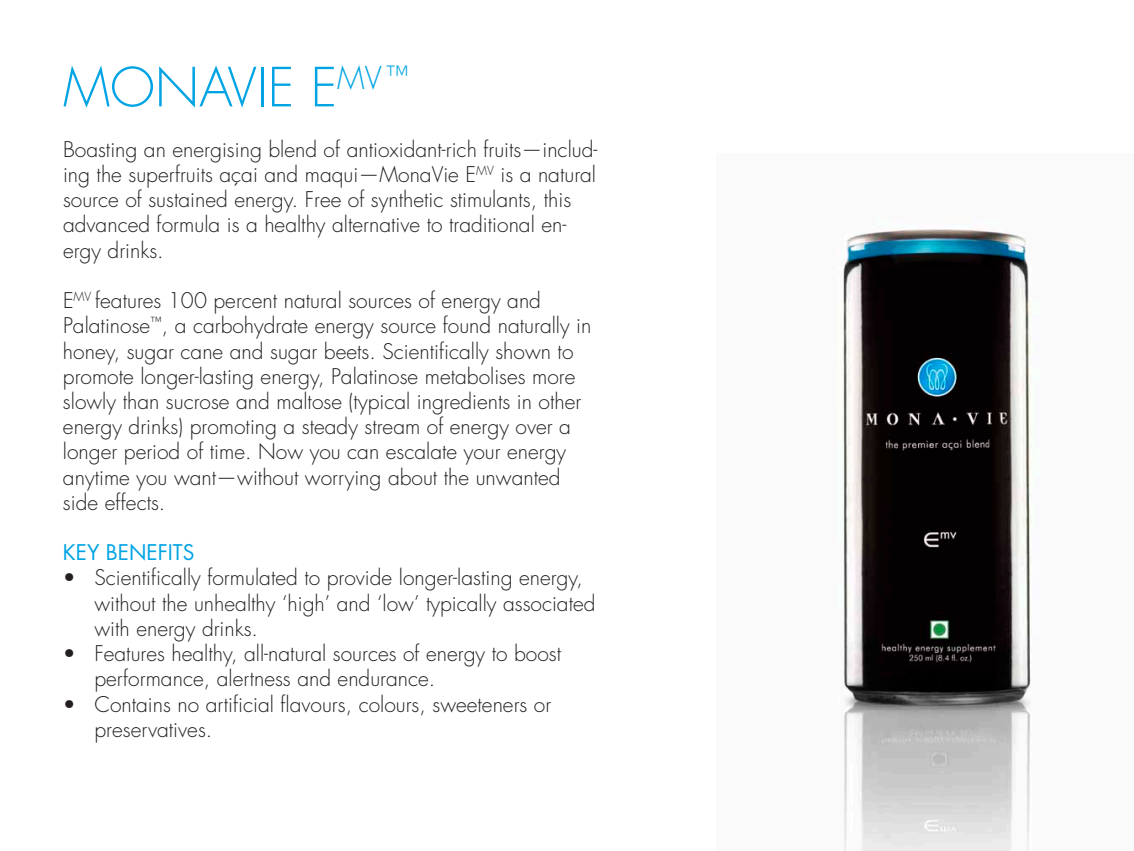
<style>
.page{position:relative;width:1134px;height:851px;background:#fff}
.page>*{position:absolute;margin:0;border:0;box-sizing:border-box;transform-origin:0 0}
.t1{font:300 52.5px "Futura Std";color:#00a4e4}
.t2{font:300 21px/25.2px "Futura Std";color:#231f20}
.t3{font:21px "Futura Std";color:#00a4e4}
</style>
<div class="page">
<img style="left:843px;top:227px;width:189px;height:623px">
<h1 class="t1" style="left:63px;top:55px;width:347px">MonaVi e E<sup>mv</sup> <sup>™</sup></h1>
<p class="t2" style="left:63px;top:137px;width:536px">Boasting an energising blend of antioxidant-rich fruits—includ&shy;ing the superfruits açai and maqui—MonaVie E<sup>MV</sup> is a natural source of sustained energy. Free of synthetic stimulants, this advanced formula is a healthy alternative to traditional en&shy;ergy drinks.</p>
<p class="t2" style="left:63px;top:288px;width:530px">E <sup>MV</sup> features 100 percent natural sources of energy and Palatinose<sup>™</sup>, a carbohydrate energy source found naturally in honey, sugar cane and sugar beets. Scientifically shown to promote longer-lasting energy, Palatinose metabolises more slowly than sucrose and maltose (typical ingredients in other energy drinks) promoting a steady stream of energy over a longer period of time. Now you can escalate your energy anytime you want—without worrying about the unwanted side effects.</p>
<p class="t3" style="left:63px;top:539px;width:133px">KEY BENEFITS</p>
<p class="t2" style="left:94px;top:565px;width:503px;text-indent:-32px">• Scientifically formulated to provide longer-lasting energy, without the unhealthy ‘high’ and ‘low’ typically associated with energy drinks.</p>
<p class="t2" style="left:94px;top:641px;width:468px;text-indent:-32px">• Features healthy, all-natural sources of energy to boost performance, alertness and endurance.</p>
<p class="t2" style="left:94px;top:691px;width:458px;text-indent:-32px">• Contains no artificial flavours, colours, sweeteners or preservatives.</p>
</div>
